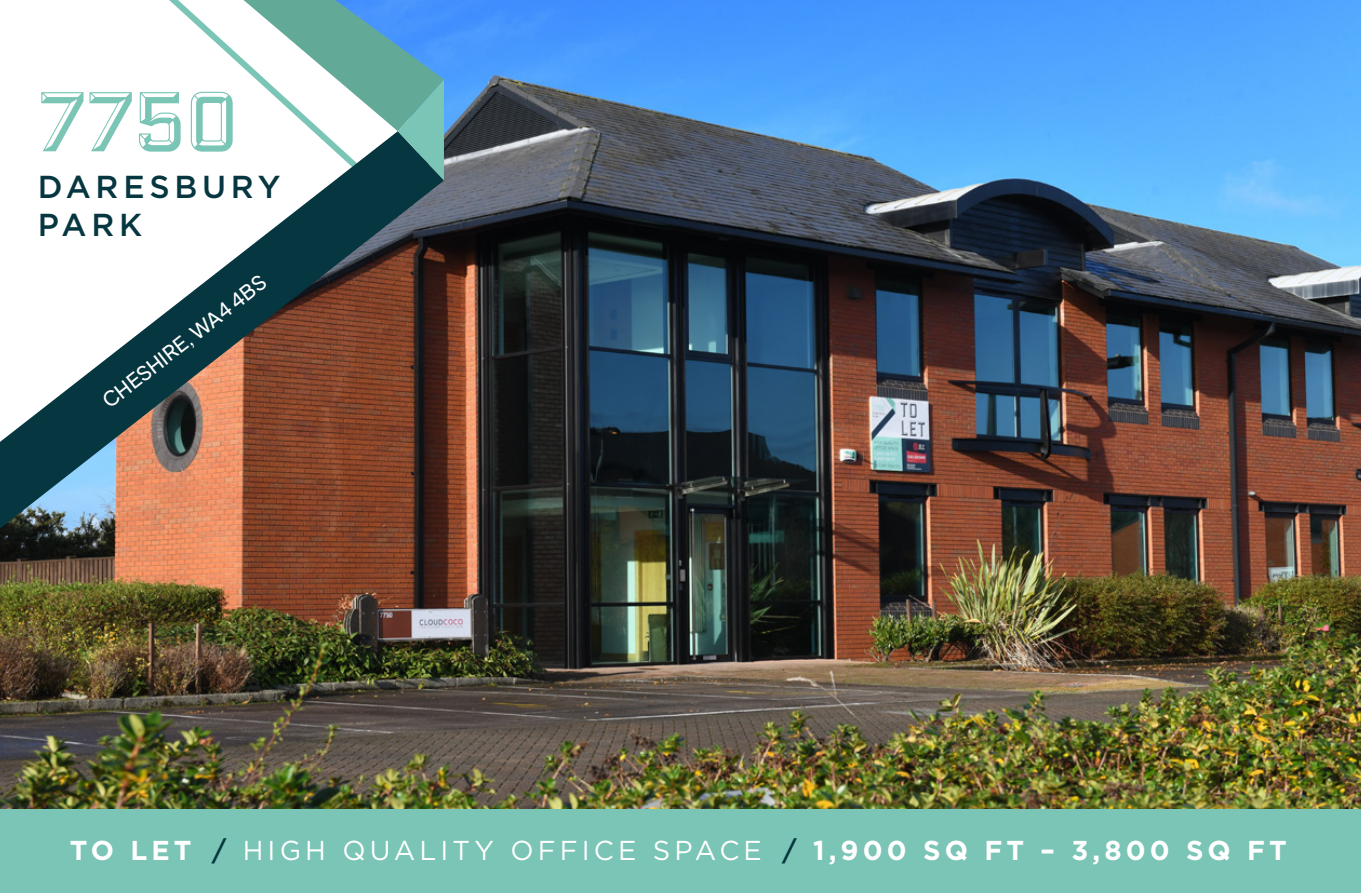
<style>
.page{position:relative;width:1361px;height:893px;background:#fff}
.page>*{position:absolute;margin:0;border:0;box-sizing:border-box;transform-origin:0 0}
.t1{font:82.2px "Industry Inc Bevel";color:#7ac5b5}
.t2{font:500 31.8px/38.1px "Gotham";letter-spacing:.15em;color:#06363f}
.t3{font:700 27.3px "Gotham";letter-spacing:.15em;color:#fff}
.t4{font:500 20.4px "Plus Jakarta Sans";color:#fff}
.s1{font-weight:500;color:#06363f}
.s2{font-weight:400}
</style>
<div class="page">
<img style="left:0;top:0;width:1361px;height:809px">
<svg style="left:0;top:0;width:161px;height:131px"></svg>
<svg style="left:161px;top:0;width:82px;height:131px"></svg>
<svg style="left:0;top:131px;width:444px;height:397px"></svg>
<svg style="left:243px;top:0;width:201px;height:180px"></svg>
<div style="left:0;top:809px;width:1361px;height:84px;background:#7ac5b5"></div>
<h1 class="t1" style="left:38px;top:72px;width:201px">7750</h1>
<p class="t2" style="left:38px;top:167px;width:244px">DARESBURY<br>PARK</p>
<p class="t4" style="left:94px;top:390px;width:203px;rotate:-38deg">CHESHIRE, WA4 4BS</p>
<p class="t3" style="left:70px;top:832px;width:1218px">TO LET <span class="s1">/</span> <span class="s2">HIGH QUALITY OFFICE SPACE</span> <span class="s1">/</span> 1,900 SQ FT – 3,800 SQ FT</p>
</div>
